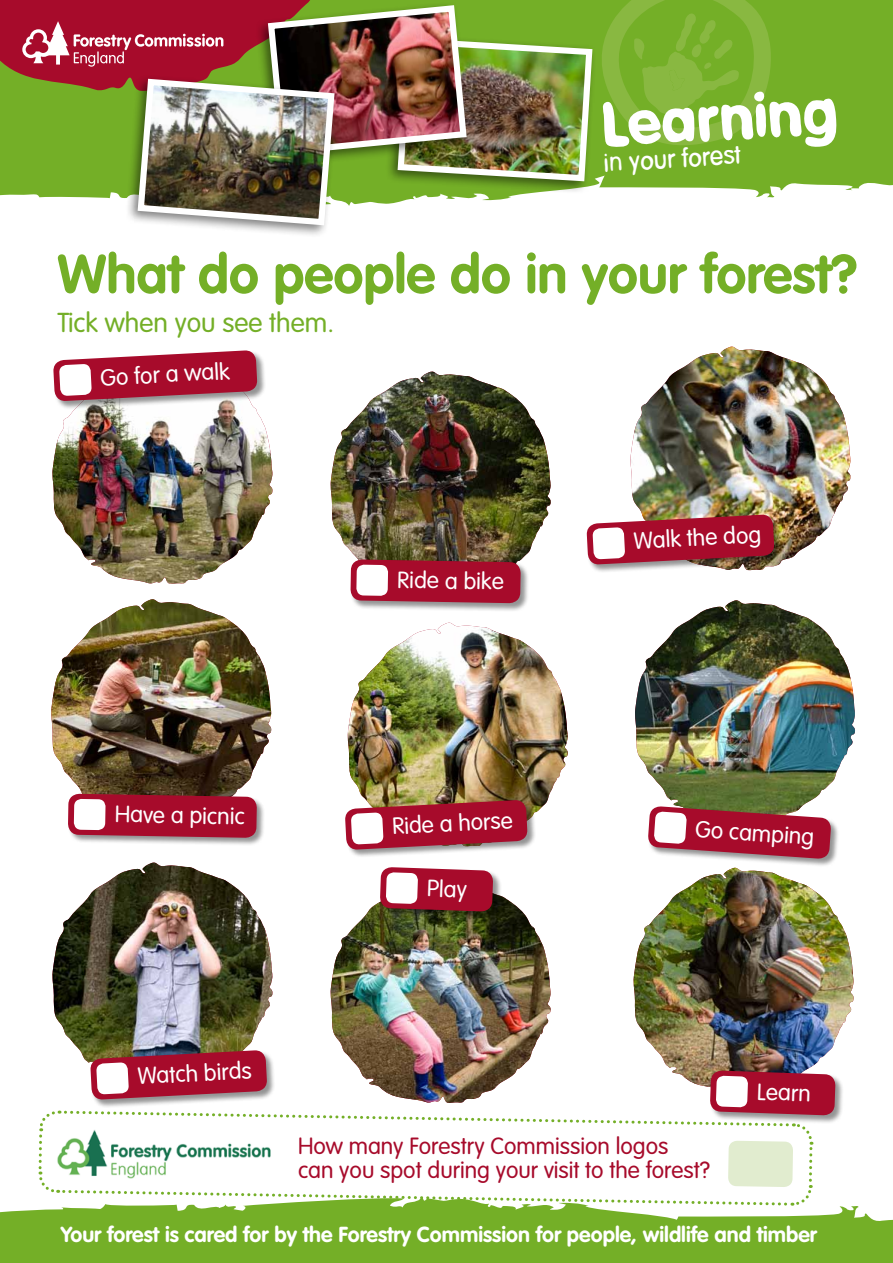
<style>
.page{position:relative;width:893px;height:1263px;background:#fff}
.page>*{position:absolute;margin:0;border:0;box-sizing:border-box;transform-origin:0 0}
.t1{font:700 62.1px "Vaggle";color:#fff}
.t2{font:700 54px "VAG Rounded";color:#74af27}
.t3{font:300 27px "VAG Rounded";color:#74af27}
.t4{font:300 25.35px "Vaggle";color:#fff}
.t5{font:300 23.1px "VAG Rounded";color:#fff}
.t6{font:300 23.1px/24px "VAG Rounded";color:#a70b2b}
.t7{font:700 21.45px "VAG Rounded";color:#fff}
</style>
<div class="page">
<svg style="left:772px;top:163px;width:121px;height:35px;fill:#74af27"></svg>
<div style="left:6px;top:0;width:887px;height:163px;background:#74af27"></div>
<div style="left:0;top:1206px;width:893px;height:57px;background:#74af27"></div>
<div style="left:125px;top:74px;width:214px;height:164px;background:#000;opacity:.5"></div>
<img style="left:0;top:0;width:772px;height:229px">
<img style="left:52px;top:410px;width:221px;height:174px">
<div style="left:53px;top:350px;width:213px;height:60px;background:#000;opacity:.42"></div>
<svg style="left:53px;top:350px;width:205px;height:51px"></svg>
<img style="left:330px;top:372px;width:221px;height:187px">
<img style="left:630px;top:347px;width:221px;height:213px">
<img style="left:51px;top:599px;width:221px;height:195px">
<img style="left:347px;top:623px;width:221px;height:189px">
<div style="left:345px;top:800px;width:191px;height:58px;background:#000;opacity:.42"></div>
<svg style="left:345px;top:800px;width:183px;height:50px;background:#b14355"></svg>
<img style="left:635px;top:600px;width:220px;height:206px">
<div style="left:648px;top:806px;width:192px;height:61px;background:#000;opacity:.42"></div>
<svg style="left:648px;top:806px;width:184px;height:53px"></svg>
<img style="left:52px;top:862px;width:221px;height:188px">
<img style="left:330px;top:896px;width:221px;height:154px">
<img style="left:633px;top:868px;width:221px;height:182px">
<div style="left:380px;top:867px;width:122px;height:53px;background:#000;opacity:.42"></div>
<svg style="left:380px;top:867px;width:113px;height:45px"></svg>
<div style="left:710px;top:1070px;width:134px;height:54px;background:#000;opacity:.42"></div>
<svg style="left:37px;top:1050px;width:799px;height:157px"></svg>
<div style="left:350px;top:559px;width:179px;height:53px;background:#000;opacity:.42"></div>
<svg style="left:350px;top:559px;width:171px;height:44px;background:#a41732"></svg>
<div style="left:356px;top:564px;width:32px;height:32px;background:#fff;border-radius:8px"></div>
<div style="left:586px;top:514px;width:197px;height:59px;background:#000;opacity:.42"></div>
<img style="left:586px;top:514px;width:189px;height:51px">
<div style="left:68px;top:794px;width:198px;height:53px;background:#000;opacity:.42"></div>
<svg style="left:68px;top:794px;width:189px;height:44px;background:#a61834"></svg>
<div style="left:74px;top:799px;width:32px;height:31px;background:#fff;border-radius:8px"></div>
<h1 class="t1" style="left:599px;top:89px;width:238px;rotate:-4deg">Learning</h1>
<p class="t4" style="left:603px;top:149px;width:139px;rotate:-4deg">in your forest</p>
<h2 class="t2" style="left:57px;top:242px;width:801px">What do people do in your forest?</h2>
<p class="t3" style="left:57px;top:307px;width:278px">Tick when you see them.</p>
<p class="t5" style="left:100px;top:364px;width:131px;rotate:-3deg">Go for a walk</p>
<p class="t5" style="left:398px;top:566px;width:108px;rotate:1deg">Ride a bike</p>
<p class="t5" style="left:633px;top:528px;width:129px;rotate:-3deg">Walk the dog</p>
<p class="t5" style="left:115px;top:801px;width:131px;rotate:1deg">Have a picnic</p>
<p class="t5" style="left:392px;top:813px;width:122px;rotate:-3deg">Ride a horse</p>
<p class="t5" style="left:696px;top:815px;width:121px;rotate:4deg">Go camping</p>
<p class="t5" style="left:428px;top:875px;width:41px;rotate:2deg">Play</p>
<p class="t5" style="left:137px;top:1063px;width:116px;rotate:-3deg">Watch birds</p>
<p class="t6" style="left:298px;top:1133px;width:413px">How many Forestry Commission logos<br>can you spot during your visit to the forest?</p>
<p class="t5" style="left:758px;top:1078px;width:55px;rotate:2deg">Learn</p>
<p class="t7" style="left:61px;top:1222px;width:758px">Your forest is cared for by the Forestry Commission for people, wildlife and timber</p>
</div>
